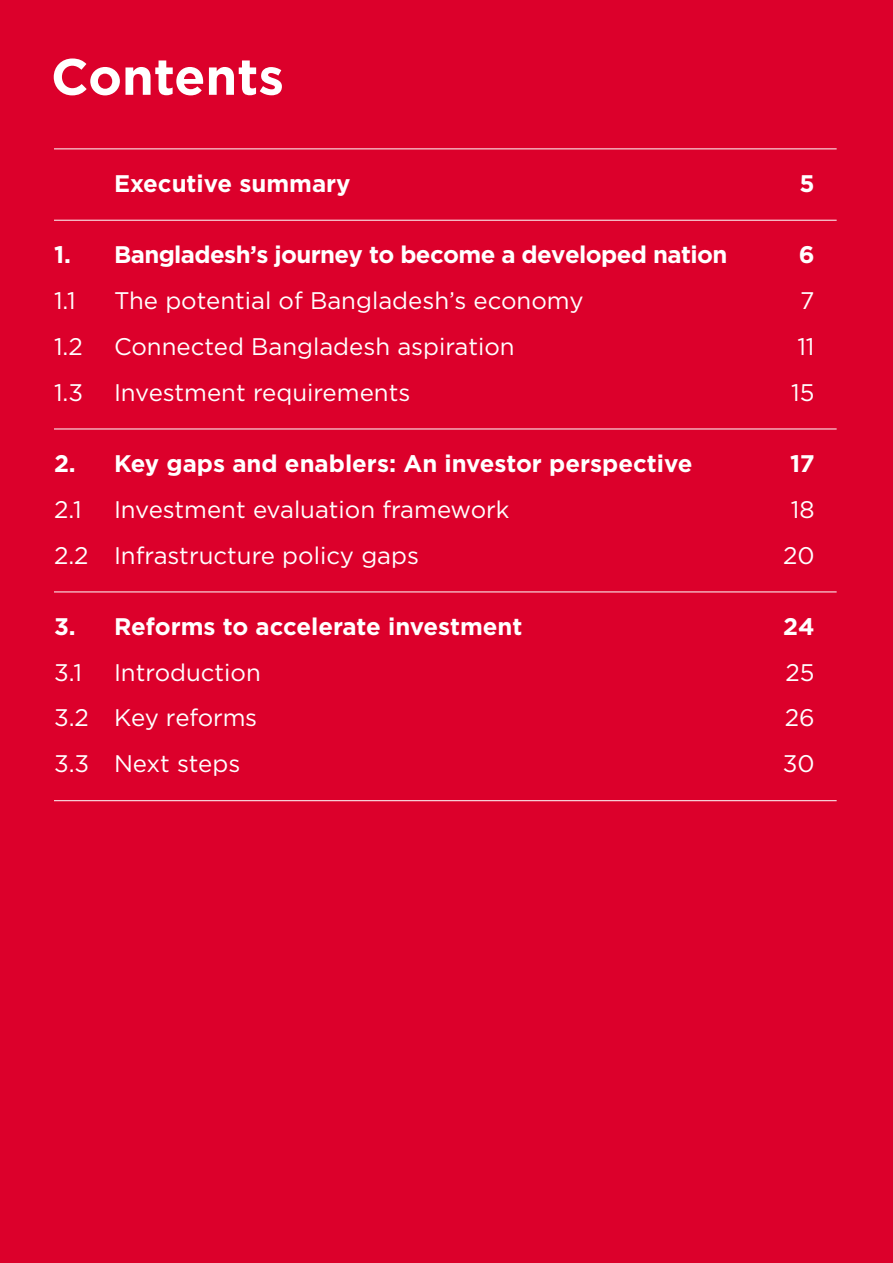
<style>
.page{position:relative;width:893px;height:1263px;background:#dc002b}
.page>*{position:absolute;margin:0;border:0;box-sizing:border-box;transform-origin:0 0}
.t1{font:700 51px "Gotham";color:#fff}
.TOCI_2{font:24px "Gotham";color:#fff}
.TOCI_2-2{font:700 24px "Gotham";letter-spacing:-.01em;color:#fff}
</style>
<div class="page">
<hr style="left:54px;top:148px;width:783px;height:1px;background:#fff">
<hr style="left:54px;top:220px;width:783px;height:1px;background:#fff">
<hr style="left:54px;top:429px;width:783px;height:1px;background:#fff">
<hr style="left:54px;top:591px;width:783px;height:1px;background:#fff">
<hr style="left:54px;top:800px;width:783px;height:1px;background:#fff">
<p class="t1" style="left:51px;top:43px;width:234px">Contents</p>
<p class="TOCI_2-2" style="left:114px;top:167px;width:238px">Executive summary</p>
<p class="TOCI_2-2" style="left:799px;top:167px;width:17px">5</p>
<p class="TOCI_2-2" style="left:54px;top:239px;width:675px">1. Bangladesh’s journey to become a developed nation</p>
<p class="TOCI_2-2" style="left:799px;top:239px;width:17px">6</p>
<p class="TOCI_2" style="left:54px;top:285px;width:23px">1.1</p>
<p class="TOCI_2" style="left:114px;top:285px;width:471px">The potential of Bangladesh’s economy</p>
<p class="TOCI_2" style="left:800px;top:285px;width:16px">7</p>
<p class="TOCI_2" style="left:54px;top:331px;width:30px">1.2</p>
<p class="TOCI_2" style="left:114px;top:331px;width:402px">Connected Bangladesh aspiration</p>
<p class="TOCI_2" style="left:797px;top:331px;width:19px">11</p>
<p class="TOCI_2" style="left:54px;top:377px;width:31px">1.3</p>
<p class="TOCI_2" style="left:114px;top:377px;width:298px">Investment requirements</p>
<p class="TOCI_2" style="left:791px;top:377px;width:25px">15</p>
<p class="TOCI_2-2" style="left:54px;top:447px;width:640px">2. Key gaps and enablers: An investor perspective</p>
<p class="TOCI_2-2" style="left:790px;top:447px;width:26px">17</p>
<p class="TOCI_2" style="left:54px;top:494px;width:29px">2.1</p>
<p class="TOCI_2" style="left:114px;top:494px;width:397px">Investment evaluation framework</p>
<p class="TOCI_2" style="left:791px;top:494px;width:25px">18</p>
<p class="TOCI_2" style="left:54px;top:540px;width:367px">2.2 Infrastructure policy gaps</p>
<p class="TOCI_2" style="left:783px;top:540px;width:33px">20</p>
<p class="TOCI_2-2" style="left:54px;top:610px;width:470px">3. Reforms to accelerate investment</p>
<p class="TOCI_2-2" style="left:783px;top:610px;width:33px">24</p>
<p class="TOCI_2" style="left:54px;top:657px;width:29px">3.1</p>
<p class="TOCI_2" style="left:114px;top:657px;width:148px">Introduction</p>
<p class="TOCI_2" style="left:785px;top:657px;width:31px">25</p>
<p class="TOCI_2" style="left:54px;top:703px;width:205px">3.2 Key reforms</p>
<p class="TOCI_2" style="left:785px;top:703px;width:31px">26</p>
<p class="TOCI_2" style="left:54px;top:748px;width:188px">3.3 Next steps</p>
<p class="TOCI_2" style="left:783px;top:748px;width:33px">30</p>
</div>
